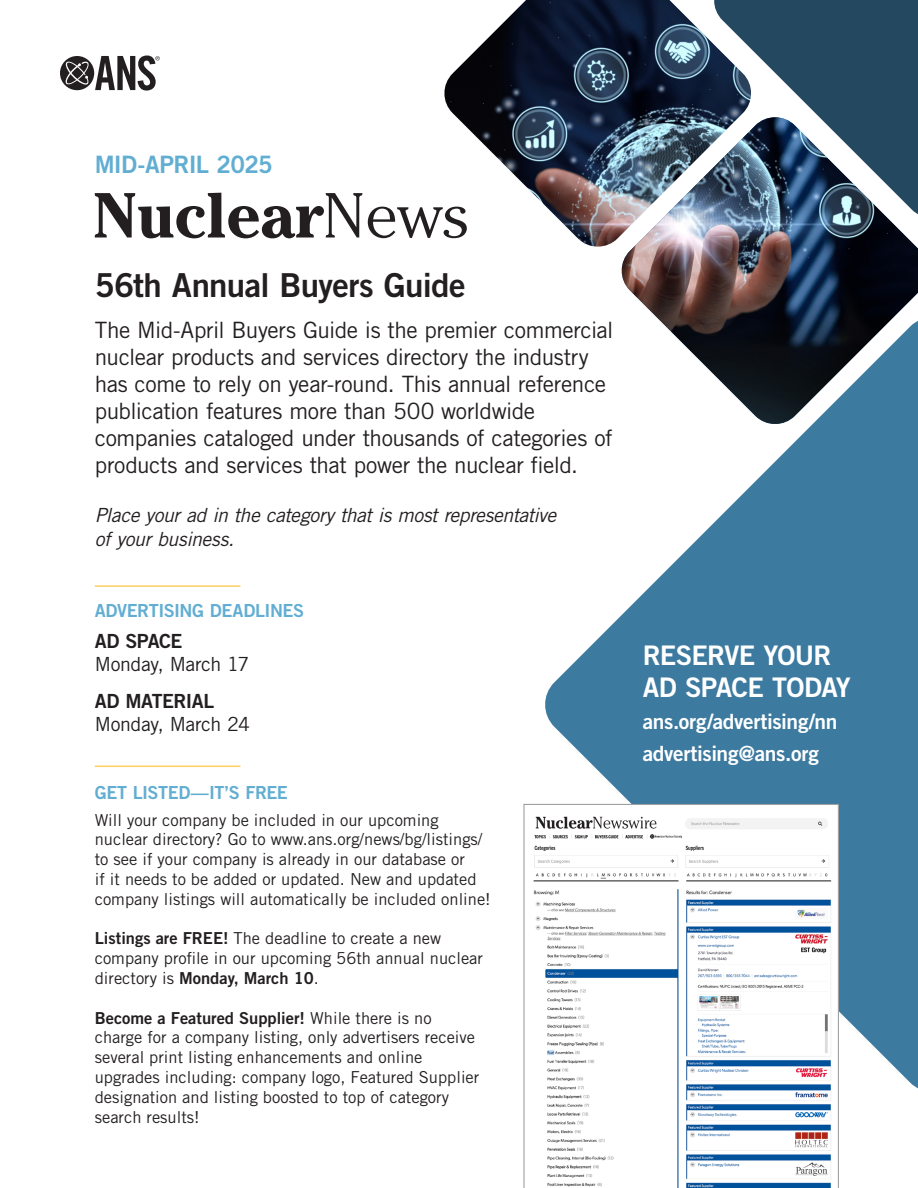
<style>
.page{position:relative;width:918px;height:1188px;background:#fff}
.page>*{position:absolute;margin:0;border:0;box-sizing:border-box;transform-origin:0 0}
.Paragraph_Style_3{font:33px "Trade Gothic LT Std Bd 2";letter-spacing:-.02em;color:#231f20}
.t1{font:27px/32.4px "Trade Gothic LT Std Bd 2";letter-spacing:-.03em;color:#fff}
.Paragraph_Style_3-2{font:24px "Trade Gothic LT Std Bd 2";letter-spacing:-.035em;color:#62aed2}
.t2{font:22.5px/27px "Trade Gothic LT Std";letter-spacing:-.02em;color:#231f20}
.t3{font:21px "Trade Gothic LT Std Bd 2";letter-spacing:-.02em;color:#fff}
.t4{font:italic 19.5px/24px "Trade Gothic LT Std";letter-spacing:-.02em;color:#231f20}
.t5{font:19.5px/23.4px "Trade Gothic LT Std";letter-spacing:-.02em;color:#231f20}
.t6{font:18px "Trade Gothic LT Std Bd 2";letter-spacing:-.025em;color:#62aed2}
.t7{font:16.5px/19.8px "Trade Gothic LT Std";color:#231f20}
.s1{font-family:"Trade Gothic LT Std Bd 2"}
</style>
<div class="page">
<svg style="left:95px;top:193px;width:267px;height:45px"></svg>
<svg style="left:368px;top:207px;width:74px;height:31px"></svg>
<svg style="left:60px;top:56px;width:100px;height:35px"></svg>
<img style="left:621px;top:221px;width:297px;height:93px">
<img style="left:442px;top:0;width:312px;height:249px">
<svg style="left:711px;top:0;width:207px;height:221px;fill:#234860"></svg>
<svg style="left:542px;top:314px;width:376px;height:775px;fill:#3c7aa0"></svg>
<hr style="left:95px;top:585px;width:145px;height:2px;background:#fdce5d">
<hr style="left:95px;top:766px;width:145px;height:1px;background:#fdce5d">
<svg style="left:524px;top:804px;width:315px;height:384px"></svg>
<img style="left:526px;top:842px;width:306px;height:42px">
<img style="left:525px;top:813px;width:306px;height:26px">
<img style="left:533px;top:881px;width:300px;height:307px">
<p class="Paragraph_Style_3-2" style="left:95px;top:150px;width:180px">MID-APRIL 2025</p>
<p class="Paragraph_Style_3" style="left:95px;top:265px;width:372px">56th Annual Buyers Guide</p>
<p class="t2" style="left:95px;top:316px;width:520px">The Mid-April Buyers Guide is the premier commercial nuclear products and services directory the industry has come to rely on year-round. This annual reference publication features more than 500 worldwide companies cataloged under thousands of categories of products and services that power the nuclear field.</p>
<p class="t4" style="left:95px;top:503px;width:463px">Place your ad in the category that is most representative of your business.</p>
<p class="t6" style="left:95px;top:600px;width:211px">ADVERTISING DEADLINES</p>
<p class="t5" style="left:95px;top:629px;width:156px"><span class="s1">AD SPACE<br></span>Monday, March 17</p>
<p class="t5" style="left:95px;top:689px;width:157px"><span class="s1">AD MATERIAL<br></span>Monday, March 24</p>
<p class="t6" style="left:95px;top:782px;width:195px">GET LISTED—IT’S FREE</p>
<p class="t7" style="left:95px;top:810px;width:398px">Will your company be included in our upcoming nuclear directory? Go to www.ans.org/news/bg/listings/ to see if your company is already in our database or<br>if it needs to be added or updated. New and updated company listings will automatically be included online!</p>
<p class="t7" style="left:95px;top:928px;width:390px"><span class="s1">Listings are FREE!</span> The deadline to create a new company profile in our upcoming 56th annual nuclear directory is <span class="s1">Monday, March 10</span>.</p>
<p class="t7" style="left:95px;top:1008px;width:386px"><span class="s1">Become a Featured Supplier!</span> While there is no charge for a company listing, only advertisers receive several print listing enhancements and online upgrades including: company logo, Featured Supplier designation and listing boosted to top of category search results!</p>
<p class="t1" style="left:643px;top:639px;width:210px">RESERVE YOUR<br>AD SPACE TODAY</p>
<p class="t3" style="left:643px;top:709px;width:196px">ans.org/advertising/nn</p>
<p class="t3" style="left:643px;top:741px;width:178px">advertising@ans.org</p>
</div>
